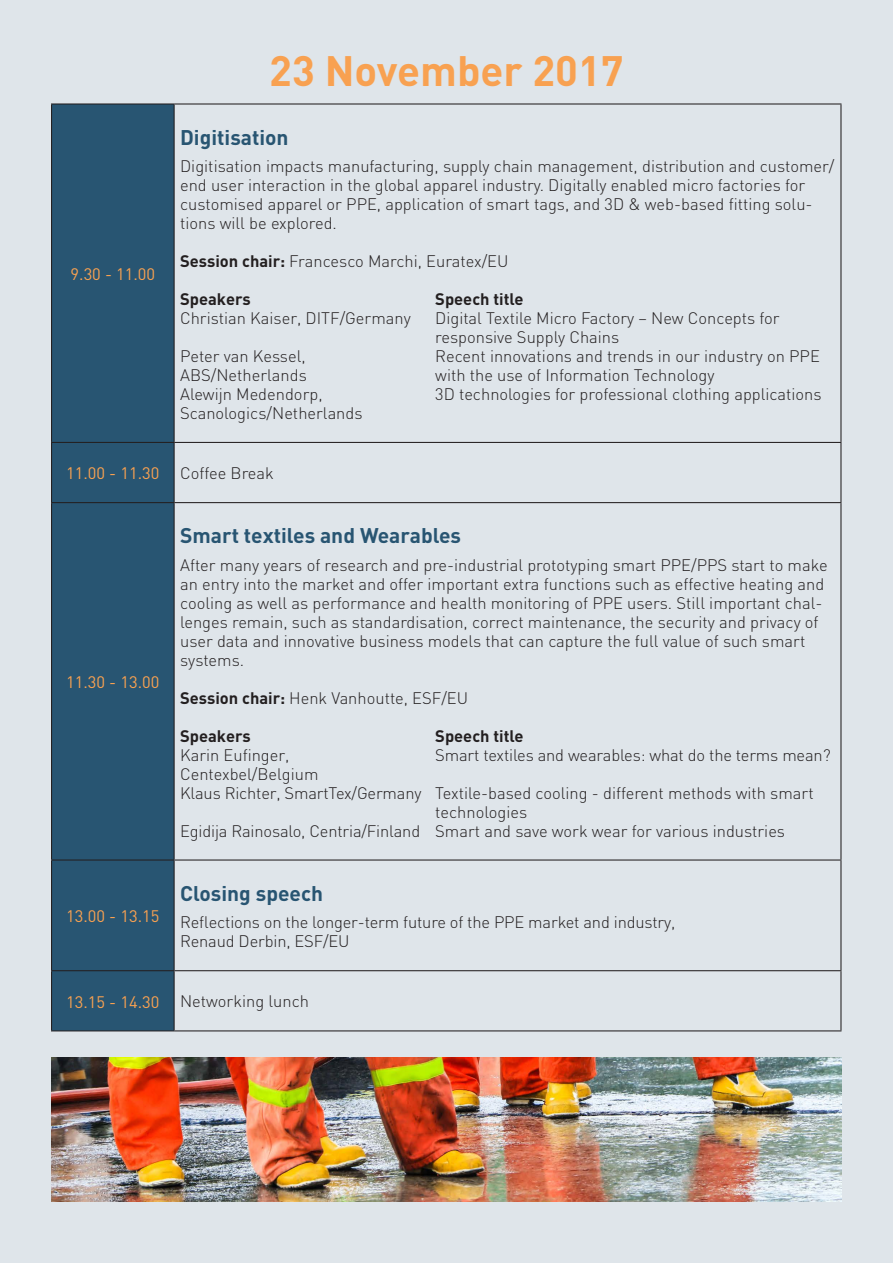
<style>
.page{position:relative;width:893px;height:1263px;background:#dfe5ea}
.page>*{position:absolute;margin:0;border:0;box-sizing:border-box;transform-origin:0 0}
.t1{font:700 42px "DIN";color:#f8a151}
.t2{font:700 21px "DIN";color:#285572}
.t3{font:300 16.5px/18.9px "DIN";color:#231f20}
.t4{font:16.5px "DIN";color:#f8a151}
.t5{font:700 16.5px "DIN";color:#231f20}
.s1{font-weight:700}
</style>
<div class="page">
<div style="left:52px;top:105px;width:122px;height:925px;background:#285572"></div>
<hr style="left:51px;top:103px;width:123px;height:2px;background:#231f20">
<hr style="left:51px;top:105px;width:1px;height:337px;background:#231f20">
<hr style="left:174px;top:103px;width:667px;height:2px;background:#231f20">
<hr style="left:174px;top:105px;width:1px;height:337px;background:#231f20">
<hr style="left:840px;top:105px;width:1px;height:337px;background:#231f20">
<hr style="left:51px;top:442px;width:123px;height:1px;background:#231f20">
<hr style="left:51px;top:443px;width:1px;height:59px;background:#231f20">
<hr style="left:174px;top:442px;width:667px;height:1px;background:#231f20">
<hr style="left:174px;top:443px;width:1px;height:59px;background:#231f20">
<hr style="left:840px;top:443px;width:1px;height:59px;background:#231f20">
<hr style="left:51px;top:502px;width:123px;height:1px;background:#231f20">
<hr style="left:51px;top:503px;width:1px;height:356px;background:#231f20">
<hr style="left:174px;top:502px;width:667px;height:1px;background:#231f20">
<hr style="left:174px;top:503px;width:1px;height:356px;background:#231f20">
<hr style="left:840px;top:503px;width:1px;height:356px;background:#231f20">
<hr style="left:51px;top:859px;width:123px;height:1px;background:#231f20">
<hr style="left:51px;top:860px;width:1px;height:110px;background:#231f20">
<hr style="left:174px;top:859px;width:667px;height:1px;background:#231f20">
<hr style="left:174px;top:860px;width:1px;height:110px;background:#231f20">
<hr style="left:840px;top:860px;width:1px;height:110px;background:#231f20">
<hr style="left:51px;top:970px;width:123px;height:1px;background:#231f20">
<hr style="left:51px;top:971px;width:1px;height:59px;background:#231f20">
<hr style="left:174px;top:970px;width:667px;height:1px;background:#231f20">
<hr style="left:174px;top:971px;width:1px;height:59px;background:#231f20">
<hr style="left:840px;top:971px;width:1px;height:59px;background:#231f20">
<hr style="left:51px;top:1030px;width:123px;height:1px;background:#231f20">
<hr style="left:174px;top:1030px;width:667px;height:1px;background:#231f20">
<img style="left:51px;top:1057px;width:791px;height:144px">
<p class="t4" style="left:71px;top:264px;width:86px">9.30 - 11.00</p>
<h1 class="t1" style="left:269px;top:43px;width:356px">23 November 2017</h1>
<p class="t2" style="left:180px;top:124px;width:110px">Digitisation</p>
<p class="t3" style="left:180px;top:157px;width:656px">Digitisation impacts manufacturing, supply chain management, distribution and customer/ end user interaction in the global apparel industry. Digitally enabled micro factories for customised apparel or PPE, application of smart tags, and 3D &amp; web-based fitting solu&shy;tions will be explored.</p>
<p class="t3" style="left:180px;top:252px;width:330px"><span class="s1">Session chair:</span> Francesco Marchi, Euratex/EU</p>
<p class="t5" style="left:180px;top:288px;width:72px">Speakers</p>
<p class="t5" style="left:435px;top:288px;width:90px">Speech title</p>
<p class="t3" style="left:180px;top:309px;width:232px">Christian Kaiser, DITF/Germany</p>
<p class="t3" style="left:435px;top:309px;width:346px">Digital Textile Micro Factory – New Concepts for responsive Supply Chains</p>
<p class="t3" style="left:180px;top:347px;width:127px">Peter van Kessel,</p>
<p class="t3" style="left:435px;top:347px;width:386px">Recent innovations and trends in our industry on PPE</p>
<p class="t3" style="left:180px;top:365px;width:128px">ABS/Netherlands</p>
<p class="t3" style="left:435px;top:365px;width:281px">with the use of Information Technology</p>
<p class="t3" style="left:180px;top:384px;width:144px">Alewijn Medendorp,</p>
<p class="t3" style="left:435px;top:384px;width:388px">3D technologies for professional clothing applications</p>
<p class="t3" style="left:180px;top:403px;width:184px">Scanologics/Netherlands</p>
<p class="t4" style="left:66px;top:463px;width:95px">11.00 - 11.30</p>
<p class="t3" style="left:180px;top:464px;width:95px">Coffee Break</p>
<p class="t4" style="left:66px;top:672px;width:95px">11.30 - 13.00</p>
<p class="t4" style="left:66px;top:906px;width:95px">13.00 - 13.15</p>
<p class="t2" style="left:180px;top:522px;width:283px">Smart textiles and Wearables</p>
<p class="t3" style="left:180px;top:555px;width:649px">After many years of research and pre-industrial prototyping smart PPE/PPS start to make an entry into the market and offer important extra functions such as effective heating and cooling as well as performance and health monitoring of PPE users. Still important chal&shy;lenges remain, such as standardisation, correct maintenance, the security and privacy of user data and innovative business models that can capture the full value of such smart systems.</p>
<p class="t3" style="left:180px;top:688px;width:290px"><span class="s1">Session chair:</span> Henk Vanhoutte, ESF/EU</p>
<p class="t5" style="left:180px;top:725px;width:72px">Speakers</p>
<p class="t5" style="left:435px;top:725px;width:90px">Speech title</p>
<p class="t3" style="left:180px;top:745px;width:111px">Karin Eufinger,</p>
<p class="t3" style="left:435px;top:745px;width:397px">Smart textiles and wearables: what do the terms mean?</p>
<p class="t3" style="left:180px;top:764px;width:140px">Centexbel/Belgium</p>
<p class="t3" style="left:180px;top:783px;width:635px">Klaus Richter, SmartTex/Germany Textile-based cooling - different methods with smart</p>
<p class="t3" style="left:435px;top:802px;width:93px">technologies</p>
<p class="t3" style="left:180px;top:821px;width:606px">Egidija Rainosalo, Centria/Finland Smart and save work wear for various industries</p>
<p class="t2" style="left:180px;top:879px;width:145px">Closing speech</p>
<p class="t3" style="left:180px;top:913px;width:497px">Reflections on the longer-term future of the PPE market and industry,<br>Renaud Derbin, ESF/EU</p>
<p class="t4" style="left:66px;top:991px;width:95px">13.15 - 14.30</p>
<p class="t3" style="left:180px;top:992px;width:130px">Networking lunch</p>
</div>
